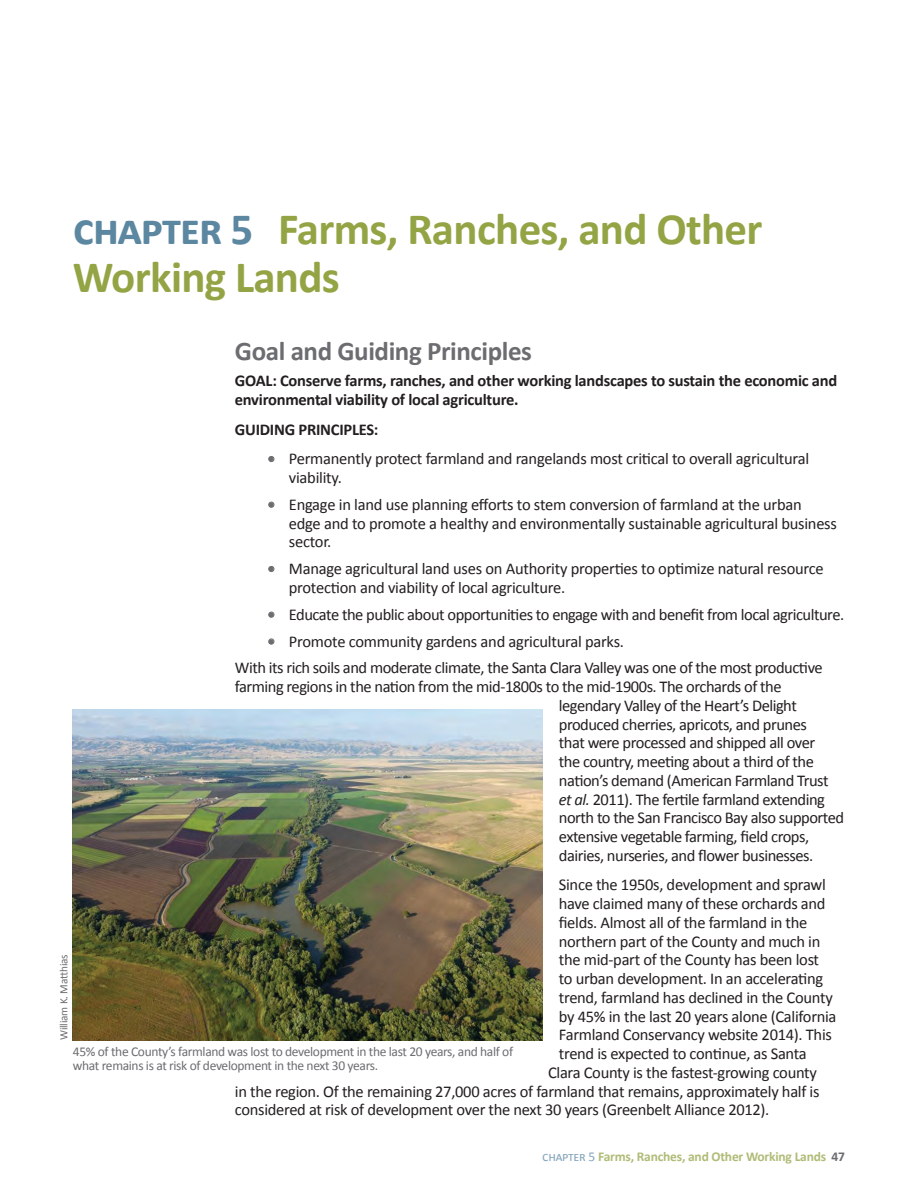
<style>
.page{position:relative;width:918px;height:1188px;background:#fff}
.page>*{position:absolute;margin:0;border:0;box-sizing:border-box;transform-origin:0 0}
.t1{font:700 45px/48px "Calibri";letter-spacing:-.015em;color:#93a445}
.t2{font:700 27px "Calibri";letter-spacing:-.015em;color:#6c6d70}
.t3{font:16.5px/18.8px "Calibri";letter-spacing:-.02em;color:#231f20}
.t4{font:700 16.5px/18.8px "Calibri";letter-spacing:-.015em;color:#231f20}
.t5{font:13.5px/13.5px "Calibri";letter-spacing:-.025em;color:#6c6d70}
.t6{font:700 13.5px "Calibri";letter-spacing:-.015em;color:#afbc77}
.t7{font:11.25px "Calibri";letter-spacing:-.015em;color:#6c6d70}
.s1{color:#5c87a1}
.s2{color:#6c6d70}
.s3{font-style:italic}
.s4{font-weight:400;color:#85a5bb}
</style>
<div class="page">
<svg style="left:268px;top:456px;width:7px;height:6px"></svg>
<svg style="left:268px;top:501px;width:7px;height:7px"></svg>
<svg style="left:268px;top:566px;width:7px;height:6px"></svg>
<svg style="left:268px;top:611px;width:7px;height:7px"></svg>
<svg style="left:268px;top:638px;width:7px;height:7px"></svg>
<img style="left:72px;top:709px;width:471px;height:331px">
<h1 class="t1" style="left:73px;top:205px;width:691px"><span class="s1">chapter 5</span> Farms, Ranches, and Other<br>Working Lands</h1>
<h2 class="t2" style="left:235px;top:333px;width:299px">Goal and Guiding Principles</h2>
<p class="t4" style="left:235px;top:372px;width:604px">GOAL: Conserve farms, ranches, and other working landscapes to sustain the economic and environmental viability of local agriculture.</p>
<p class="t4" style="left:235px;top:420px;width:145px">GUIDING PRINCIPLES:</p>
<p class="t3" style="left:289px;top:449px;width:522px;text-indent:-22px"><span class="s2">•</span> Permanently protect farmland and rangelands most critical to overall agricultural viability.</p>
<p class="t3" style="left:289px;top:495px;width:550px;text-indent:-22px"><span class="s2">•</span> Engage in land use planning efforts to stem conversion of farmland at the urban edge and to promote a healthy and environmentally sustainable agricultural business sector.</p>
<p class="t3" style="left:289px;top:559px;width:536px;text-indent:-22px"><span class="s2">•</span> Manage agricultural land uses on Authority properties to optimize natural resource protection and viability of local agriculture.</p>
<p class="t3" style="left:267px;top:605px;width:578px"><span class="s2">•</span> Educate the public about opportunities to engage with and benefit from local agriculture.</p>
<p class="t3" style="left:235px;top:628px;width:589px;line-height:26.8px;text-indent:32px"><span class="s2">•</span> Promote community gardens and agricultural parks.<br>With its rich soils and moderate climate, the Santa Clara Valley was one of the most productive</p>
<p class="t3" style="left:559px;top:677px;width:287px;text-indent:-324px">farming regions in the nation from the mid-1800s to the mid-1900s. The orchards of the legendary Valley of the Heart’s Delight produced cherries, apricots, and prunes<br>that were processed and shipped all over<br>the country, meeting about a third of the nation’s demand (American Farmland Trust <span class="s3">et al.</span> 2011). The fertile farmland extending north to the San Francisco Bay also supported extensive vegetable farming, field crops, dairies, nurseries, and flower businesses.</p>
<p class="t3" style="left:559px;top:876px;width:268px">Since the 1950s, development and sprawl</p>
<p class="t3" style="left:559px;top:894px;width:268px">have claimed many of these orchards and</p>
<p class="t3" style="left:559px;top:913px;width:250px">fields. Almost all of the farmland in the</p>
<p class="t3" style="left:559px;top:932px;width:263px">northern part of the County and much in</p>
<p class="t3" style="left:559px;top:951px;width:262px">the mid-part of the County has been lost</p>
<p class="t3" style="left:559px;top:969px;width:266px">to urban development. In an accelerating</p>
<p class="t3" style="left:559px;top:988px;width:275px">trend, farmland has declined in the County</p>
<p class="t3" style="left:559px;top:1007px;width:279px">by 45% in the last 20 years alone (California</p>
<p class="t3" style="left:559px;top:1026px;width:275px">Farmland Conservancy website 2014). This</p>
<p class="t3" style="left:559px;top:1044px;width:249px">trend is expected to continue, as Santa</p>
<p class="t3" style="left:548px;top:1063px;width:270px">Clara County is the fastest-growing county</p>
<p class="t3" style="left:235px;top:1082px;width:586px">in the region. Of the remaining 27,000 acres of farmland that remains, approximately half is</p>
<p class="t3" style="left:235px;top:1101px;width:536px">considered at risk of development over the next 30 years (Greenbelt Alliance 2012).</p>
<p class="t7" style="left:57px;top:1040px;width:87px;rotate:-90deg">William K. Matthias</p>
<p class="t5" style="left:73px;top:1045px;width:442px">45% of the County’s farmland was lost to development in the last 20 years, and half of what remains is at risk of development in the next 30 years.</p>
<p class="t6" style="left:542px;top:1148px;width:304px"><span class="s4">chapter 5</span> Farms, Ranches, and Other Working Lands <span class="s2">47</span></p>
</div>
